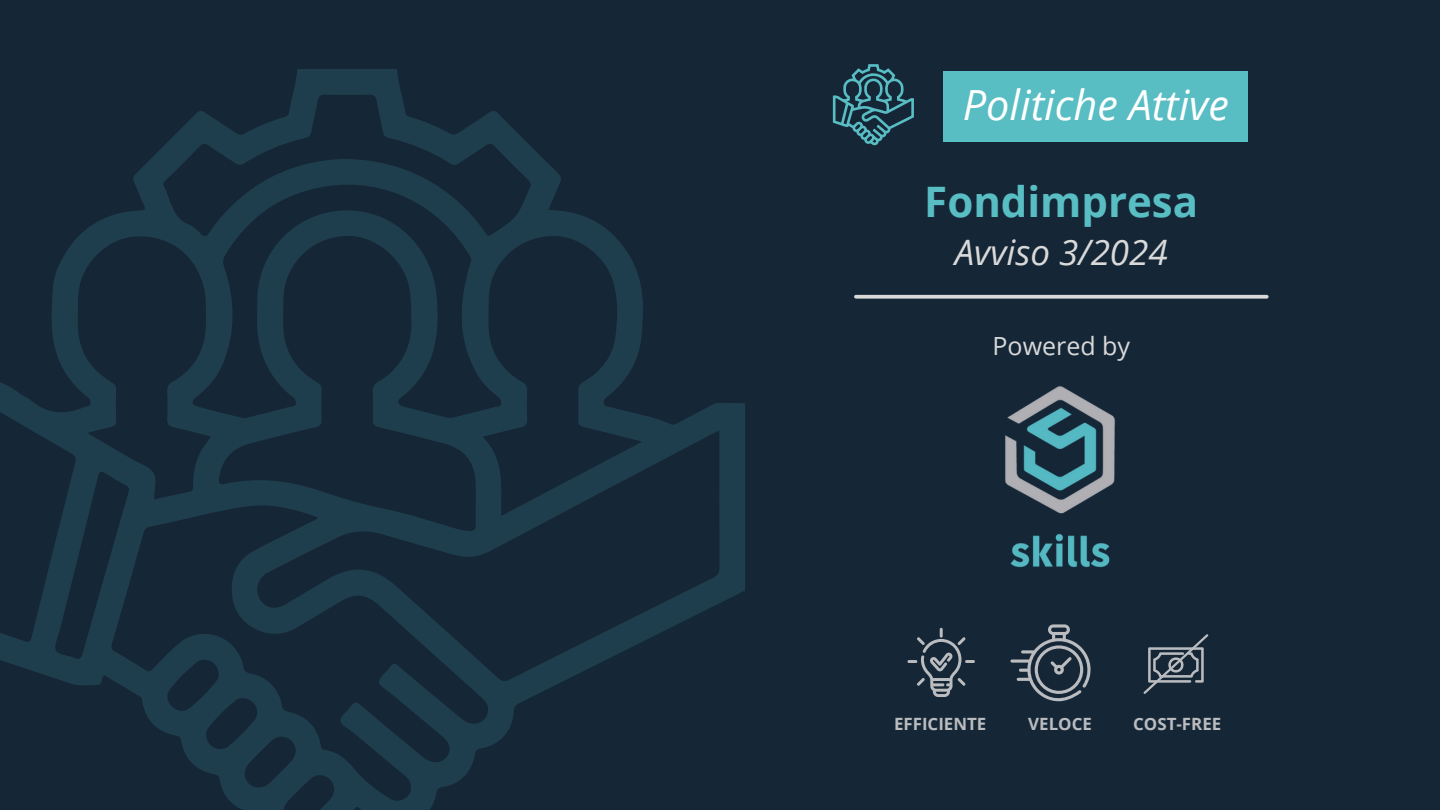
<style>
.page{position:relative;width:1440px;height:810px;background:#152737}
.page>*{position:absolute;margin:0;border:0;box-sizing:border-box;transform-origin:0 0}
.t1{font:700 42px "Open Sans";color:#59bdc4}
.t2{font:italic 41.6px "Open Sans";color:#fff}
.t3{font:italic 35px "Open Sans";color:#d9d9d9}
.t4{font:25px "Open Sans";color:#d9d9d9}
.t5{font:700 16.9px "Open Sans";color:#babcbf}
</style>
<div class="page">
<img style="left:1005px;top:386px;width:110px;height:182px">
<svg style="left:856px;top:295px;width:411px;height:4px;background:#c5c7c9"></svg>
<svg style="left:908px;top:628px;width:67px;height:69px"></svg>
<svg style="left:1010px;top:624px;width:81px;height:78px"></svg>
<svg style="left:1144px;top:634px;width:64px;height:60px"></svg>
<div style="left:943px;top:71px;width:305px;height:71px;background:#59bdc4"></div>
<svg style="left:833px;top:64px;width:81px;height:82px"></svg>
<svg style="left:0;top:69px;width:745px;height:741px"></svg>
<p class="t2" style="left:963px;top:76px;width:268px">Politiche Attive</p>
<p class="t1" style="left:924px;top:172px;width:275px">Fondimpresa</p>
<p class="t3" style="left:955px;top:228px;width:214px">Avviso 3/2024</p>
<h2 class="t4" style="left:993px;top:328px;width:139px">Powered by</h2>
<h1 class="t5" style="left:894px;top:712px;width:94px">EFFICIENTE</h1>
<h3 class="t5" style="left:1028px;top:712px;width:65px">VELOCE</h3>
<h4 class="t5" style="left:1133px;top:712px;width:90px">COST-FREE</h4>
</div>
